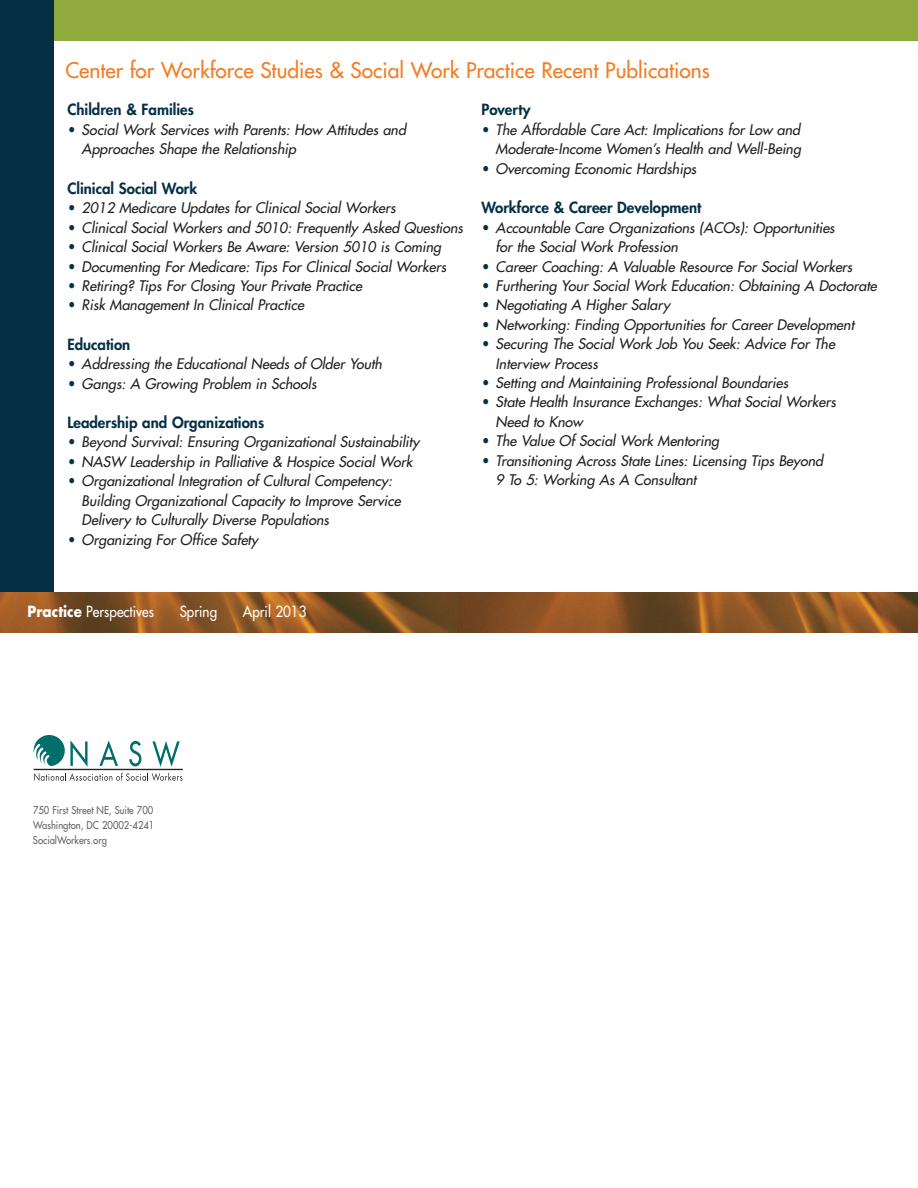
<style>
.page{position:relative;width:918px;height:1188px;background:#fff}
.page>*{position:absolute;margin:0;border:0;box-sizing:border-box;transform-origin:0 0}
.t1{font:21px "Futura";color:#f47d25}
.t2{font:800 15px "Futura";color:#052f45}
.t3{font:15px "Futura";color:#fff;scale:.9 1}
.t4{font:italic 14.25px/19.4px "Futura";color:#231f20}
.t5{font:10.5px/15px "Futura";color:#636366;text-align:justify;scale:.9 1}
.s1{font-style:normal;color:#052f45}
.s2{font-weight:700}
</style>
<div class="page">
<div style="left:49px;top:0;width:869px;height:40px;background:#8fab3d"></div>
<hr style="left:917px;top:0;width:1px;height:1188px;background:#052f45">
<svg style="left:917px;top:0;width:1px;height:260px"></svg>
<hr style="left:34px;top:769px;width:149px;height:1px;background:#231f20">
<svg style="left:34px;top:773px;width:148px;height:8px"></svg>
<svg style="left:34px;top:735px;width:54px;height:32px"></svg>
<svg style="left:99px;top:740px;width:19px;height:26px"></svg>
<svg style="left:129px;top:741px;width:12px;height:25px"></svg>
<svg style="left:152px;top:741px;width:28px;height:26px"></svg>
<div style="left:0;top:0;width:54px;height:625px;background:#052f45"></div>
<img style="left:0;top:592px;width:458px;height:41px">
<img style="left:458px;top:592px;width:460px;height:41px">
<h1 class="t1" style="left:65px;top:59px;width:646px">Center for Workforce Studies &amp; Social Work Practice Recent Publications</h1>
<p class="t2" style="left:68px;top:103px;width:128px">Children &amp; Families</p>
<p class="t4" style="left:82px;top:121px;width:326px;text-indent:-13px"><span class="s1">•</span> Social Work Services with Parents: How Attitudes and<br>Approaches Shape the Relationship</p>
<p class="t2" style="left:68px;top:181px;width:131px">Clinical Social Work</p>
<p class="t4" style="left:68px;top:199px;width:329px"><span class="s1">•</span> 2012 Medicare Updates for Clinical Social Workers</p>
<p class="t4" style="left:68px;top:219px;width:396px"><span class="s1">•</span> Clinical Social Workers and 5010: Frequently Asked Questions</p>
<p class="t4" style="left:68px;top:238px;width:374px"><span class="s1">•</span> Clinical Social Workers Be Aware: Version 5010 is Coming</p>
<p class="t4" style="left:68px;top:258px;width:380px"><span class="s1">•</span> Documenting For Medicare: Tips For Clinical Social Workers</p>
<p class="t4" style="left:68px;top:277px;width:295px"><span class="s1">•</span> Retiring? Tips For Closing Your Private Practice</p>
<p class="t4" style="left:68px;top:296px;width:237px"><span class="s1">•</span> Risk Management In Clinical Practice</p>
<p class="t2" style="left:68px;top:337px;width:64px">Education</p>
<p class="t4" style="left:68px;top:355px;width:315px"><span class="s1">•</span> Addressing the Educational Needs of Older Youth</p>
<p class="t4" style="left:68px;top:375px;width:250px"><span class="s1">•</span> Gangs: A Growing Problem in Schools</p>
<p class="t2" style="left:68px;top:415px;width:198px">Leadership and Organizations</p>
<p class="t4" style="left:68px;top:433px;width:353px"><span class="s1">•</span> Beyond Survival: Ensuring Organizational Sustainability</p>
<p class="t4" style="left:68px;top:453px;width:346px"><span class="s1">•</span> NASW Leadership in Palliative &amp; Hospice Social Work</p>
<p class="t4" style="left:82px;top:472px;width:321px;text-indent:-13px"><span class="s1">•</span> Organizational Integration of Cultural Competency:<br>Building Organizational Capacity to Improve Service<br>Delivery to Culturally Diverse Populations</p>
<p class="t4" style="left:68px;top:531px;width:191px"><span class="s1">•</span> Organizing For Office Safety</p>
<p class="t2" style="left:482px;top:103px;width:50px">Poverty</p>
<p class="t4" style="left:482px;top:121px;width:320px;text-align:right"><span class="s1">•</span> The Affordable Care Act: Implications for Low and<br>Moderate-Income Women’s Health and Well-Being</p>
<p class="t4" style="left:482px;top:160px;width:216px"><span class="s1">•</span> Overcoming Economic Hardships</p>
<p class="t2" style="left:482px;top:200px;width:221px">Workforce &amp; Career Development</p>
<p class="t4" style="left:496px;top:219px;width:341px;text-indent:-13px"><span class="s1">•</span> Accountable Care Organizations (ACOs): Opportunities for the Social Work Profession</p>
<p class="t4" style="left:482px;top:258px;width:372px"><span class="s1">•</span> Career Coaching: A Valuable Resource For Social Workers</p>
<p class="t4" style="left:482px;top:277px;width:396px"><span class="s1">•</span> Furthering Your Social Work Education: Obtaining A Doctorate</p>
<p class="t4" style="left:482px;top:296px;width:189px"><span class="s1">•</span> Negotiating A Higher Salary</p>
<p class="t4" style="left:482px;top:316px;width:373px"><span class="s1">•</span> Networking: Finding Opportunities for Career Development</p>
<p class="t4" style="left:496px;top:335px;width:341px;text-indent:-13px"><span class="s1">•</span> Securing The Social Work Job You Seek: Advice For The<br>Interview Process</p>
<p class="t4" style="left:482px;top:374px;width:308px"><span class="s1">•</span> Setting and Maintaining Professional Boundaries</p>
<p class="t4" style="left:496px;top:394px;width:342px;text-indent:-13px"><span class="s1">•</span> State Health Insurance Exchanges: What Social Workers<br>Need to Know</p>
<p class="t4" style="left:482px;top:432px;width:238px"><span class="s1">•</span> The Value Of Social Work Mentoring</p>
<p class="t4" style="left:496px;top:452px;width:329px;text-indent:-13px"><span class="s1">•</span> Transitioning Across State Lines: Licensing Tips Beyond<br>9 To 5: Working As A Consultant</p>
<p class="t3" style="left:28px;top:604px;width:142px"><span class="s2">Practice</span> Perspectives</p>
<p class="t3" style="left:180px;top:604px;width:43px">Spring</p>
<p class="t3" style="left:243px;top:604px;width:72px">April 2013</p>
<p class="t5" style="left:33px;top:803px;width:136px">750 First Street NE, Suite 700<br>Washington, DC 20002-4241<br>SocialWorkers.org</p>
</div>
